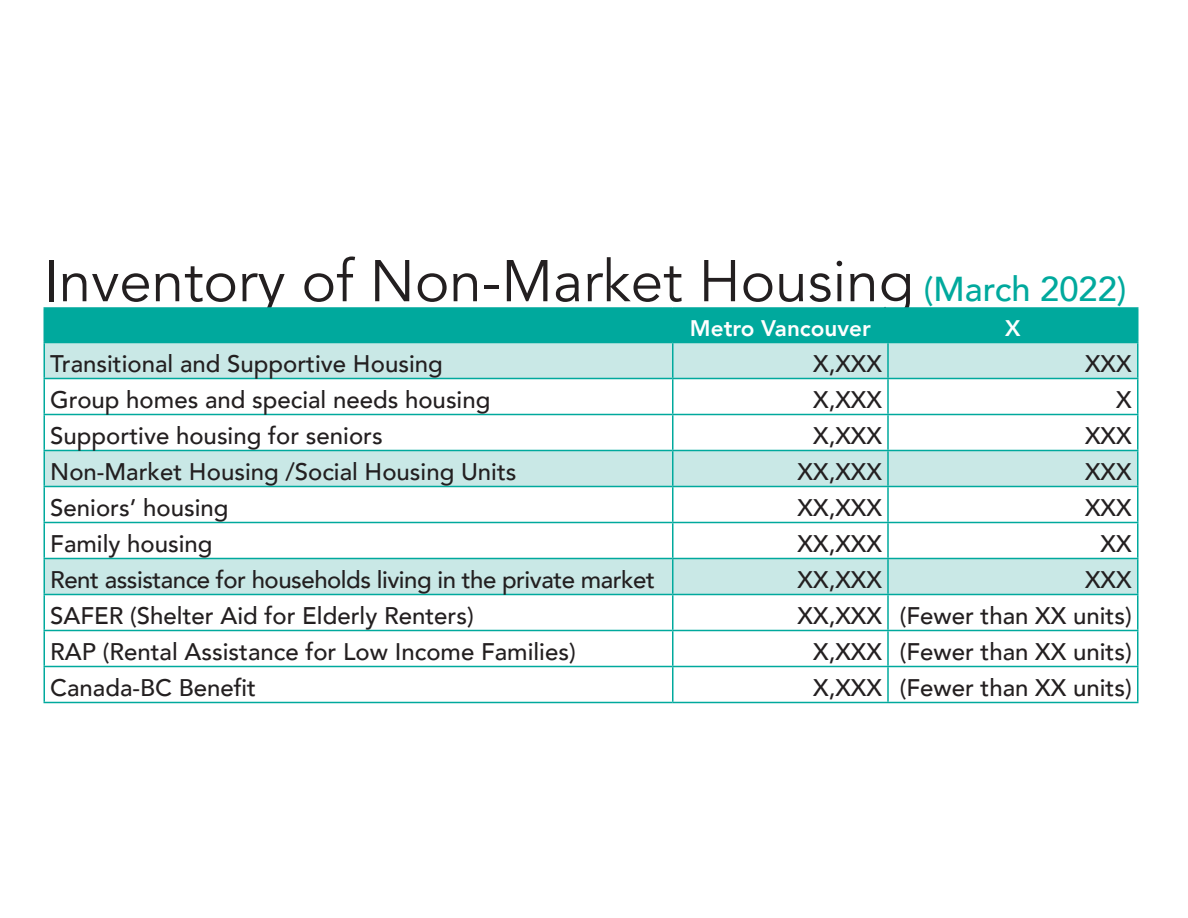
<style>
.page{position:relative;width:1188px;height:918px;background:#fff}
.page>*{position:absolute;margin:0;border:0;box-sizing:border-box;transform-origin:0 0}
.t1{font:58.2px "Avenir";color:#231f20}
.table_left{font:500 24px "Avenir";color:#231f20}
.table_right{font:500 24px "Avenir";color:#231f20}
.table_left-2{font:500 24px "Avenir";letter-spacing:-.02em;color:#231f20}
.white{font:800 22.5px "Avenir";color:#fff}
.s1{font-weight:500;font-size:34.5px;color:#00a99d}
</style>
<div class="page">
<div style="left:45px;top:309px;width:1092px;height:33px;background:#00a99d"></div>
<svg style="left:45px;top:343px;width:1092px;height:251px"></svg>
<hr style="left:672px;top:309px;width:2px;height:33px;background:#00a99d">
<hr style="left:887px;top:309px;width:2px;height:33px;background:#00a99d">
<hr style="left:887px;top:343px;width:2px;height:35px;background:#00a99d">
<hr style="left:44px;top:378px;width:629px;height:1px;background:#00a99d">
<hr style="left:673px;top:378px;width:215px;height:1px;background:#00a99d">
<hr style="left:888px;top:378px;width:250px;height:1px;background:#00a99d">
<hr style="left:887px;top:379px;width:2px;height:35px;background:#00a99d">
<hr style="left:44px;top:414px;width:629px;height:1px;background:#00a99d">
<hr style="left:673px;top:414px;width:215px;height:1px;background:#00a99d">
<hr style="left:888px;top:414px;width:250px;height:1px;background:#00a99d">
<hr style="left:887px;top:415px;width:2px;height:35px;background:#00a99d">
<hr style="left:887px;top:487px;width:2px;height:35px;background:#00a99d">
<hr style="left:44px;top:522px;width:629px;height:1px;background:#00a99d">
<hr style="left:673px;top:522px;width:215px;height:1px;background:#00a99d">
<hr style="left:888px;top:522px;width:250px;height:1px;background:#00a99d">
<hr style="left:887px;top:523px;width:2px;height:35px;background:#00a99d">
<hr style="left:887px;top:595px;width:2px;height:35px;background:#00a99d">
<hr style="left:44px;top:630px;width:629px;height:1px;background:#00a99d">
<hr style="left:887px;top:631px;width:2px;height:35px;background:#00a99d">
<hr style="left:44px;top:666px;width:629px;height:1px;background:#00a99d">
<hr style="left:673px;top:666px;width:215px;height:1px;background:#00a99d">
<hr style="left:888px;top:666px;width:250px;height:1px;background:#00a99d">
<hr style="left:887px;top:667px;width:2px;height:35px;background:#00a99d">
<hr style="left:44px;top:702px;width:629px;height:1px;background:#00a99d">
<hr style="left:44px;top:307px;width:629px;height:2px;background:#00a99d">
<hr style="left:44px;top:309px;width:1px;height:33px;background:#00a99d">
<hr style="left:673px;top:307px;width:215px;height:2px;background:#00a99d">
<hr style="left:888px;top:307px;width:250px;height:2px;background:#00a99d">
<hr style="left:1137px;top:309px;width:1px;height:33px;background:#00a99d">
<hr style="left:44px;top:342px;width:629px;height:1px;background:#00a99d">
<hr style="left:673px;top:342px;width:215px;height:1px;background:#00a99d">
<hr style="left:888px;top:342px;width:250px;height:1px;background:#00a99d">
<hr style="left:44px;top:343px;width:1px;height:35px;background:#00a99d">
<hr style="left:44px;top:379px;width:1px;height:35px;background:#00a99d">
<hr style="left:44px;top:415px;width:1px;height:35px;background:#00a99d">
<hr style="left:44px;top:487px;width:1px;height:35px;background:#00a99d">
<hr style="left:44px;top:523px;width:1px;height:35px;background:#00a99d">
<hr style="left:44px;top:595px;width:1px;height:35px;background:#00a99d">
<hr style="left:44px;top:631px;width:1px;height:35px;background:#00a99d">
<hr style="left:44px;top:667px;width:1px;height:35px;background:#00a99d">
<hr style="left:673px;top:630px;width:215px;height:1px;background:#00a99d">
<hr style="left:888px;top:630px;width:250px;height:1px;background:#00a99d">
<hr style="left:672px;top:343px;width:2px;height:35px;background:#00a99d">
<hr style="left:1137px;top:343px;width:1px;height:35px;background:#00a99d">
<hr style="left:672px;top:379px;width:2px;height:35px;background:#00a99d">
<hr style="left:1137px;top:379px;width:1px;height:35px;background:#00a99d">
<hr style="left:672px;top:415px;width:2px;height:35px;background:#00a99d">
<hr style="left:1137px;top:415px;width:1px;height:35px;background:#00a99d">
<hr style="left:672px;top:487px;width:2px;height:35px;background:#00a99d">
<hr style="left:1137px;top:487px;width:1px;height:35px;background:#00a99d">
<hr style="left:672px;top:523px;width:2px;height:35px;background:#00a99d">
<hr style="left:1137px;top:523px;width:1px;height:35px;background:#00a99d">
<hr style="left:672px;top:595px;width:2px;height:35px;background:#00a99d">
<hr style="left:1137px;top:595px;width:1px;height:35px;background:#00a99d">
<hr style="left:672px;top:631px;width:2px;height:35px;background:#00a99d">
<hr style="left:1137px;top:631px;width:1px;height:35px;background:#00a99d">
<hr style="left:672px;top:667px;width:2px;height:35px;background:#00a99d">
<hr style="left:1137px;top:667px;width:1px;height:35px;background:#00a99d">
<hr style="left:673px;top:702px;width:215px;height:1px;background:#00a99d">
<hr style="left:888px;top:702px;width:250px;height:1px;background:#00a99d">
<hr style="left:44px;top:450px;width:629px;height:1px;background:#00a99d">
<hr style="left:44px;top:451px;width:1px;height:35px;background:#00a99d">
<hr style="left:44px;top:486px;width:629px;height:1px;background:#00a99d">
<hr style="left:673px;top:450px;width:215px;height:1px;background:#00a99d">
<hr style="left:672px;top:451px;width:2px;height:35px;background:#00a99d">
<hr style="left:673px;top:486px;width:215px;height:1px;background:#00a99d">
<hr style="left:888px;top:450px;width:250px;height:1px;background:#00a99d">
<hr style="left:887px;top:451px;width:2px;height:35px;background:#00a99d">
<hr style="left:1137px;top:451px;width:1px;height:35px;background:#00a99d">
<hr style="left:888px;top:486px;width:250px;height:1px;background:#00a99d">
<hr style="left:44px;top:558px;width:629px;height:1px;background:#00a99d">
<hr style="left:44px;top:559px;width:1px;height:35px;background:#00a99d">
<hr style="left:44px;top:594px;width:629px;height:1px;background:#00a99d">
<hr style="left:673px;top:558px;width:215px;height:1px;background:#00a99d">
<hr style="left:672px;top:559px;width:2px;height:35px;background:#00a99d">
<hr style="left:673px;top:594px;width:215px;height:1px;background:#00a99d">
<hr style="left:888px;top:558px;width:250px;height:1px;background:#00a99d">
<hr style="left:887px;top:559px;width:2px;height:35px;background:#00a99d">
<hr style="left:1137px;top:559px;width:1px;height:35px;background:#00a99d">
<hr style="left:888px;top:594px;width:250px;height:1px;background:#00a99d">
<h2 class="t1" style="left:44px;top:247px;width:1085px">Inventory of Non-Market Housing <span class="s1">(March 2022)</span></h2>
<p class="white" style="left:690px;top:311px;width:182px">Metro Vancouver</p>
<p class="white" style="left:1005px;top:311px;width:17px">X</p>
<p class="table_left" style="left:50px;top:343px;width:394px">Transitional and Supportive Housing</p>
<p class="table_right" style="left:813px;top:343px;width:70px">X,XXX</p>
<p class="table_right" style="left:1085px;top:343px;width:48px">XXX</p>
<p class="table_left" style="left:50px;top:379px;width:442px">Group homes and special needs housing</p>
<p class="table_right" style="left:813px;top:379px;width:70px">X,XXX</p>
<p class="table_right" style="left:1116px;top:379px;width:17px">X</p>
<p class="table_left" style="left:50px;top:415px;width:334px">Supportive housing for seniors</p>
<p class="table_right" style="left:813px;top:415px;width:70px">X,XXX</p>
<p class="table_right" style="left:1085px;top:415px;width:48px">XXX</p>
<p class="table_left" style="left:50px;top:451px;width:468px">Non-Market Housing /Social Housing Units</p>
<p class="table_right" style="left:798px;top:451px;width:86px">XX,XXX</p>
<p class="table_right" style="left:1085px;top:451px;width:48px">XXX</p>
<p class="table_left" style="left:50px;top:487px;width:180px">Seniors’ housing</p>
<p class="table_right" style="left:798px;top:487px;width:86px">XX,XXX</p>
<p class="table_right" style="left:1085px;top:487px;width:48px">XXX</p>
<p class="table_left" style="left:50px;top:523px;width:164px">Family housing</p>
<p class="table_right" style="left:798px;top:523px;width:86px">XX,XXX</p>
<p class="table_right" style="left:1101px;top:523px;width:33px">XX</p>
<p class="table_left-2" style="left:50px;top:559px;width:606px">Rent assistance for households living in the private market</p>
<p class="table_right" style="left:798px;top:559px;width:86px">XX,XXX</p>
<p class="table_right" style="left:1085px;top:559px;width:48px">XXX</p>
<p class="table_left" style="left:50px;top:595px;width:425px">SAFER (Shelter Aid for Elderly Renters)</p>
<p class="table_right" style="left:798px;top:595px;width:86px">XX,XXX</p>
<p class="table_right" style="left:900px;top:595px;width:234px">(Fewer than XX units)</p>
<p class="table_left" style="left:50px;top:631px;width:527px">RAP (Rental Assistance for Low Income Families)</p>
<p class="table_right" style="left:813px;top:631px;width:70px">X,XXX</p>
<p class="table_right" style="left:900px;top:631px;width:234px">(Fewer than XX units)</p>
<p class="table_left" style="left:50px;top:667px;width:207px">Canada-BC Benefit</p>
<p class="table_right" style="left:813px;top:667px;width:70px">X,XXX</p>
<p class="table_right" style="left:900px;top:667px;width:234px">(Fewer than XX units)</p>
</div>
